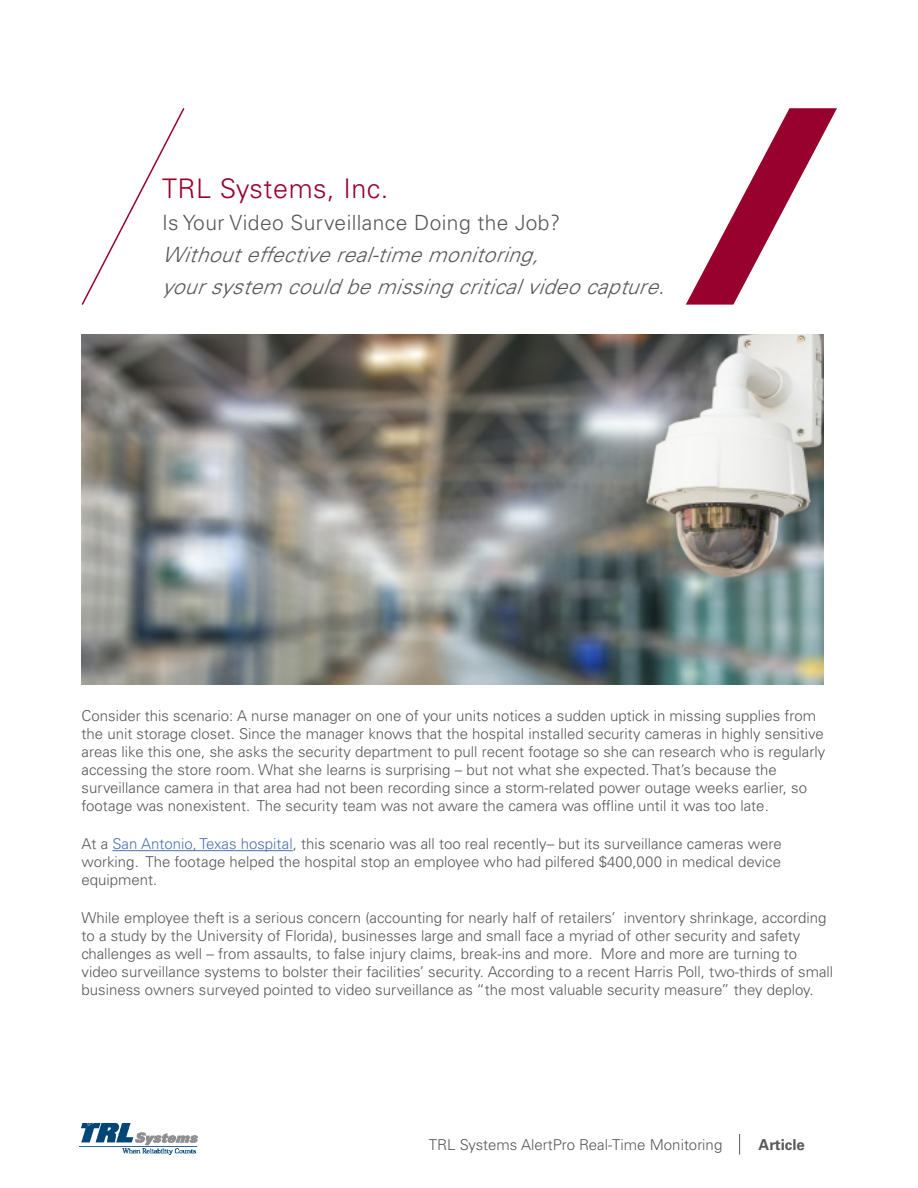
<style>
.page{position:relative;width:918px;height:1188px;background:#fff}
.page>*{position:absolute;margin:0;border:0;box-sizing:border-box;transform-origin:0 0}
.headline{font:300 27px "Univers LT Std";letter-spacing:.02em;color:#98012d}
.headline-2{font:italic 300 21px "Univers LT Std";color:#57585a}
.headline-3{font:300 21px "Univers LT Std";letter-spacing:.02em;color:#57585a}
.subhead{font:300 15px/18px "Univers LT Std";color:#57585a}
.t1{font:700 15px "Univers LT Std";color:#57585a}
.s1{color:#4d72ac}
</style>
<div class="page">
<img style="left:80px;top:1123px;width:117px;height:32px">
<svg style="left:739px;top:1134px;width:1px;height:21px"></svg>
<hr style="left:112px;top:850px;width:181px;height:1px;background:#4d72ac">
<svg style="left:81px;top:108px;width:104px;height:197px"></svg>
<svg style="left:686px;top:108px;width:151px;height:197px"></svg>
<img style="left:82px;top:335px;width:742px;height:350px">
<p class="headline" style="left:162px;top:173px;width:228px">TRL Systems, Inc.</p>
<p class="headline-3" style="left:162px;top:210px;width:400px">Is Your Video Surveillance Doing the Job?</p>
<p class="headline-2" style="left:162px;top:242px;width:387px">Withouteffectivereal-timemonitoring,</p>
<p class="headline-2" style="left:162px;top:274px;width:513px">yoursystem couldbemissingcriticalvideocapture.</p>
<p class="subhead" style="left:82px;top:707px;width:745px">Consider this scenario: A nurse manager on one of your units notices a sudden uptick in missing supplies from the unit storage closet. Since the manager knows that the hospital installed security cameras in highly sensitive areas like this one, she asks the security department to pull recent footage so she can research who is regularly accessing the store room. What she learns is surprising – but not what she expected. That’s because the surveillance camera in that area had not been recording since a storm-related power outage weeks earlier, so footage was nonexistent. The security team was not aware the camera was offline until it was too late.</p>
<p class="subhead" style="left:82px;top:835px;width:702px;text-align:justify">At a <span class="s1">San Antonio, Texas hospital</span>, this scenario was all too real recently– but its surveillance cameras were working. The footage helped the hospital stop an employee who had pilfered $400,000 in medical device equipment.</p>
<p class="subhead" style="left:82px;top:909px;width:753px">While employee theft is a serious concern (accounting for nearly half of retailers’ inventory shrinkage, according to a study by the University of Florida), businesses large and small face a myriad of other security and safety challenges as well – from assaults, to false injury claims, break-ins and more. More and more are turning to video surveillance systems to bolster their facilities’ security. According to a recent Harris Poll, two-thirds of small business owners surveyed pointed to video surveillance as “the most valuable security measure” they deploy.</p>
<p class="subhead" style="left:429px;top:1135px;width:295px">TRL Systems AlertPro Real-Time Monitoring</p>
<p class="t1" style="left:759px;top:1136px;width:48px">Article</p>
</div>
